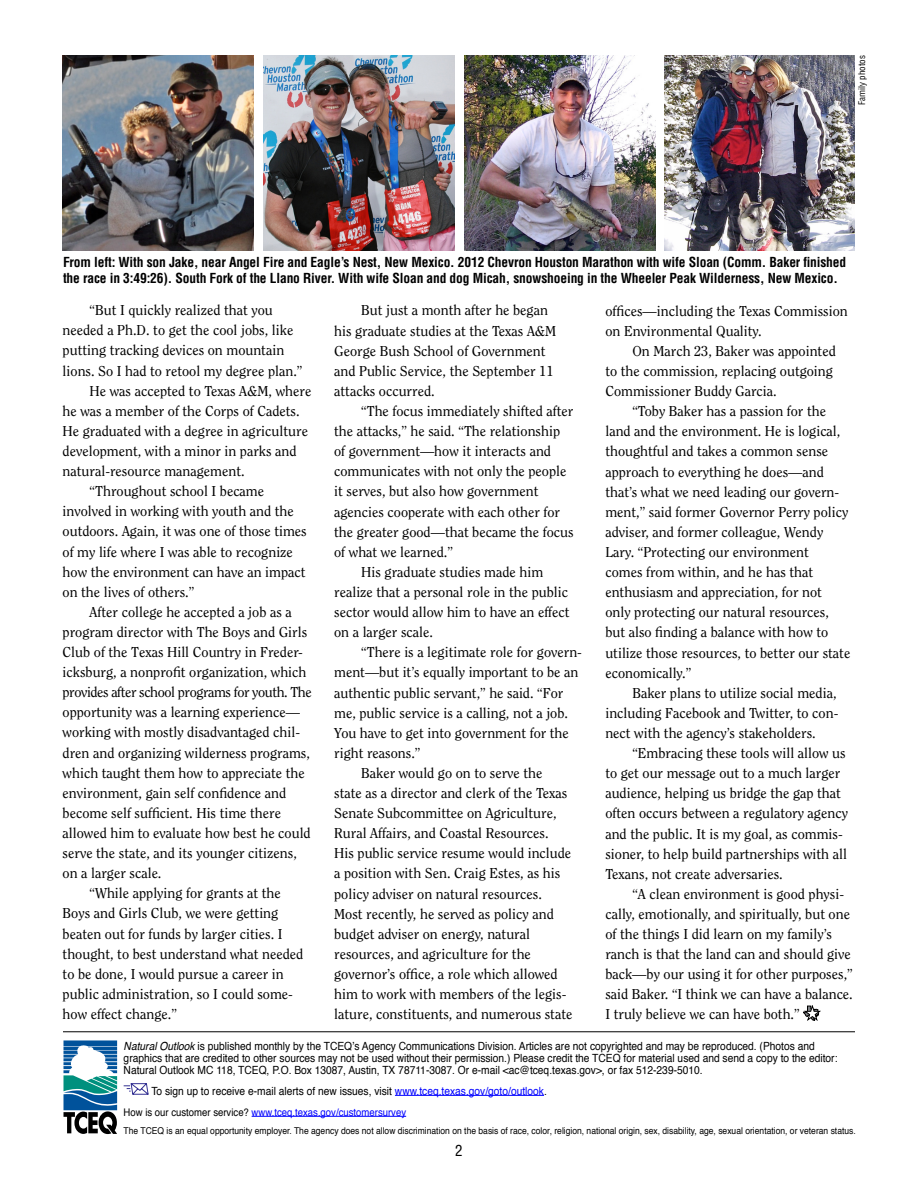
<style>
.page{position:relative;width:918px;height:1188px;background:#fff}
.page>*{position:absolute;margin:0;border:0;box-sizing:border-box;transform-origin:0 0}
.t1{font:condensed 15px "Helvetica";color:#000}
.body_text{font:14.25px/20.1px "Clearface";color:#000}
.t2{font:700 condensed 13.5px/16.5px "Helvetica";letter-spacing:-.01em;color:#000}
.info_box{font:11.25px/12px "Helvetica";color:#000;scale:.91 1}
.t3{font:10.5px "Helvetica";color:#00f;scale:.91 1}
.info_box-2{font:9.3px "Helvetica";color:#000;scale:.91 1}
.t4{font:condensed 9px "Helvetica";color:#000}
.s1{font-style:italic}
.s2{color:#00f}
.s3{color:#000}
</style>
<div class="page">
<svg style="left:803px;top:1006px;width:17px;height:15px"></svg>
<hr style="left:395px;top:1095px;width:149px;height:1px;background:#00f">
<hr style="left:252px;top:1116px;width:154px;height:1px;background:#00f">
<svg style="left:124px;top:1083px;width:24px;height:11px"></svg>
<hr style="left:63px;top:1031px;width:792px;height:1px;background:#000">
<img style="left:264px;top:55px;width:191px;height:196px">
<img style="left:665px;top:55px;width:190px;height:196px">
<img style="left:464px;top:55px;width:192px;height:196px">
<img style="left:63px;top:55px;width:190px;height:196px">
<svg style="left:63px;top:1040px;width:54px;height:94px"></svg>
<p class="t4" style="left:856px;top:105px;width:51px;rotate:-90deg">Family photos</p>
<p class="t2" style="left:63px;top:253px;width:785px">From left: With son Jake, near Angel Fire and Eagle’s Nest, New Mexico. 2012 Chevron Houston Marathon with wife Sloan (Comm. Baker finished the race in 3:49:26). South Fork of the Llano River. With wife Sloan and dog Micah, snowshoeing in the Wheeler Peak Wilderness, New Mexico.</p>
<p class="body_text" style="left:63px;top:300px;width:241px;text-indent:27px">“But I quickly realized that you needed a Ph.D. to get the cool jobs, like putting tracking devices on mountain lions. So I had to retool my degree plan.”</p>
<p class="body_text" style="left:63px;top:381px;width:250px;text-indent:27px">He was accepted to Texas A&amp;M, where he was a member of the Corps of Cadets.<br>He graduated with a degree in agriculture development, with a minor in parks and natural-resource management.</p>
<p class="body_text" style="left:63px;top:481px;width:246px;text-indent:27px">“Throughout school I became involved in working with youth and the outdoors. Again, it was one of those times of my life where I was able to recognize how the environment can have an impact on the lives of others.”</p>
<p class="body_text" style="left:63px;top:602px;width:251px;text-indent:27px">After college he accepted a job as a program director with The Boys and Girls Club of the Texas Hill Country in Freder&shy;icksburg, a nonprofit organization, which provides after school programs for youth. The opportunity was a learning experience— working with mostly disadvantaged chil&shy;dren and organizing wilderness programs, which taught them how to appreciate the environment, gain self confidence and become self sufficient. His time there allowed him to evaluate how best he could serve the state, and its younger citizens, on a larger scale.</p>
<p class="body_text" style="left:63px;top:883px;width:242px;text-indent:27px">“While applying for grants at the Boys and Girls Club, we were getting beaten out for funds by larger cities. I thought, to best understand what needed to be done, I would pursue a career in public administration, so I could some&shy;how effect change.”</p>
<p class="body_text" style="left:334px;top:301px;width:224px;text-indent:27px">But just a month after he began his graduate studies at the Texas A&amp;M<br>George Bush School of Government and Public Service, the September 11 attacks occurred.</p>
<p class="body_text" style="left:334px;top:401px;width:241px;text-indent:27px">“The focus immediately shifted after the attacks,” he said. “The relationship of government—how it interacts and communicates with not only the people it serves, but also how government agencies cooperate with each other for the greater good—that became the focus of what we learned.”</p>
<p class="body_text" style="left:334px;top:562px;width:237px;text-indent:27px">His graduate studies made him realize that a personal role in the public sector would allow him to have an effect on a larger scale.</p>
<p class="body_text" style="left:334px;top:642px;width:249px;text-indent:27px">“There is a legitimate role for govern&shy;ment—but it’s equally important to be an authentic public servant,” he said. “For me, public service is a calling, not a job.<br>You have to get into government for the right reasons.”</p>
<p class="body_text" style="left:334px;top:763px;width:240px;text-indent:27px">Baker would go on to serve the state as a director and clerk of the Texas Senate Subcommittee on Agriculture, Rural Affairs, and Coastal Resources.<br>His public service resume would include a position with Sen. Craig Estes, as his policy adviser on natural resources.<br>Most recently, he served as policy and budget adviser on energy, natural resources, and agriculture for the governor’s office, a role which allowed him to work with members of the legis&shy;lature, constituents, and numerous state</p>
<p class="body_text" style="left:605px;top:301px;width:244px">offices—including the Texas Commission on Environmental Quality.</p>
<p class="body_text" style="left:605px;top:341px;width:232px;text-indent:27px">On March 23, Baker was appointed to the commission, replacing outgoing<br>Commissioner Buddy Garcia.</p>
<p class="body_text" style="left:605px;top:401px;width:246px;text-indent:27px">“Toby Baker has a passion for the land and the environment. He is logical, thoughtful and takes a common sense approach to everything he does—and that’s what we need leading our govern&shy;ment,” said former Governor Perry policy adviser, and former colleague, Wendy Lary. “Protecting our environment<br>comes from within, and he has that enthusiasm and appreciation, for not only protecting our natural resources, but also finding a balance with how to utilize those resources, to better our state economically.”</p>
<p class="body_text" style="left:605px;top:683px;width:235px;text-indent:27px">Baker plans to utilize social media, including Facebook and Twitter, to con&shy;nect with the agency’s stakeholders.</p>
<p class="body_text" style="left:605px;top:743px;width:244px;text-indent:27px">“Embracing these tools will allow us to get our message out to a much larger audience, helping us bridge the gap that often occurs between a regulatory agency and the public. It is my goal, as commis&shy;sioner, to help build partnerships with all Texans, not create adversaries.</p>
<p class="body_text" style="left:605px;top:884px;width:249px;text-indent:27px">“A clean environment is good physi&shy;cally, emotionally, and spiritually, but one of the things I did learn on my family’s ranch is that the land can and should give back—by our using it for other purposes,” said Baker. “I think we can have a balance.<br>I truly believe we can have both.”</p>
<p class="info_box" style="left:124px;top:1040px;width:786px"><span class="s1">Natural Outlook</span> is published monthly by the TCEQ’s Agency Communications Division. Articles are not copyrighted and may be reproduced. (Photos and graphics that are credited to other sources may not be used without their permission.) Please credit the TCEQ for material used and send a copy to the editor:<br>Natural Outlook MC 118, TCEQ, P.O. Box 13087, Austin, TX 78711-3087. Or e-mail &lt;ac@tceq.texas.gov&gt;, or fax 512-239-5010.</p>
<p class="info_box" style="left:151px;top:1085px;width:436px">To sign up to receive e-mail alerts of new issues, visit <span class="s2">www.tceq.texas.gov/goto/outlook</span>.</p>
<p class="t3" style="left:124px;top:1104px;width:312px"><span class="s3">How is our customer service?</span> www.tceq.texas.gov/customersurvey</p>
<p class="info_box-2" style="left:124px;top:1124px;width:806px">The TCEQ is an equal opportunity employer. The agency does not allow discrimination on the basis of race, color, religion, national origin, sex, disability, age, sexual orientation, or veteran status.</p>
<p class="t1" style="left:455px;top:1141px;width:9px">2</p>
</div>
